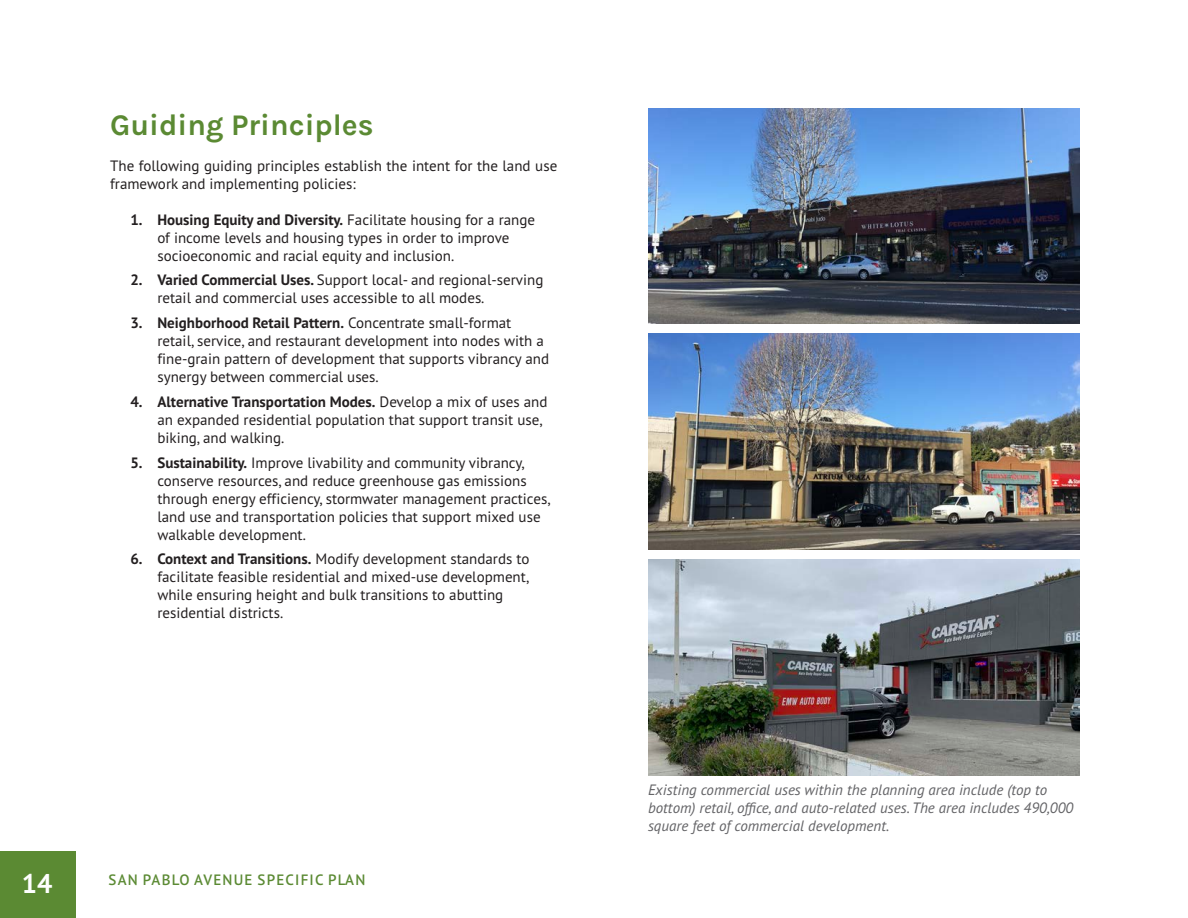
<style>
.page{position:relative;width:1188px;height:918px;background:#fff}
.page>*{position:absolute;margin:0;border:0;box-sizing:border-box;transform-origin:0 0}
.Subheaders{font:30px "Karla";color:#5b8a33}
.t1{font:700 27px "PT Sans Pro";color:#fff}
.Body_text{font:15px/18px "PT Sans Pro";color:#231f20}
.Italic_Captions{font:italic 15px/18px "PT Sans Pro";color:#636366}
.t2{font:600 15px "PT Sans Pro";letter-spacing:.08em;color:#5b8a33}
.s1{font-weight:700}
</style>
<div class="page">
<div style="left:0;top:851px;width:76px;height:67px;background:#5b8a33"></div>
<img style="left:648px;top:333px;width:432px;height:216px">
<img style="left:648px;top:108px;width:432px;height:216px">
<img style="left:648px;top:559px;width:432px;height:216px">
<p class="Subheaders" style="left:110px;top:105px;width:265px">Guiding Principles</p>
<p class="Body_text" style="left:110px;top:156px;width:449px">The following guiding principles establish the intent for the land use framework and implementing policies:</p>
<p class="Body_text" style="left:157px;top:210px;width:379px;text-indent:-27px"><span class="s1">1. Housing Equity and Diversity.</span> Facilitate housing for a range of income levels and housing types in order to improve socioeconomic and racial equity and inclusion.</p>
<p class="Body_text" style="left:157px;top:271px;width:387px;text-indent:-27px"><span class="s1">2. Varied Commercial Uses.</span> Support local- and regional-serving retail and commercial uses accessible to all modes.</p>
<p class="Body_text" style="left:157px;top:313px;width:393px;text-indent:-27px"><span class="s1">3. Neighborhood Retail Pattern.</span> Concentrate small-format retail, service, and restaurant development into nodes with a fine-grain pattern of development that supports vibrancy and synergy between commercial uses.</p>
<p class="Body_text" style="left:157px;top:392px;width:392px;text-indent:-27px"><span class="s1">4. Alternative Transportation Modes.</span> Develop a mix of uses and an expanded residential population that support transit use, biking, and walking.</p>
<p class="Body_text" style="left:157px;top:453px;width:395px;text-indent:-27px"><span class="s1">5. Sustainability.</span> Improve livability and community vibrancy, conserve resources, and reduce greenhouse gas emissions through energy efficiency, stormwater management practices, land use and transportation policies that support mixed use walkable development.</p>
<p class="Body_text" style="left:157px;top:550px;width:374px;text-indent:-27px"><span class="s1">6. Context and Transitions.</span> Modify development standards to facilitate feasible residential and mixed-use development, while ensuring height and bulk transitions to abutting residential districts.</p>
<h2 class="t1" style="left:22px;top:866px;width:32px">14</h2>
<p class="t2" style="left:109px;top:870px;width:258px">SAN PABLO AVENUE SPECIFIC PLAN</p>
<p class="Italic_Captions" style="left:648px;top:780px;width:427px">Existing commercial uses within the planning area include (top to bottom) retail, office, and auto-related uses. The area includes 490,000 square feet of commercial development.</p>
</div>
